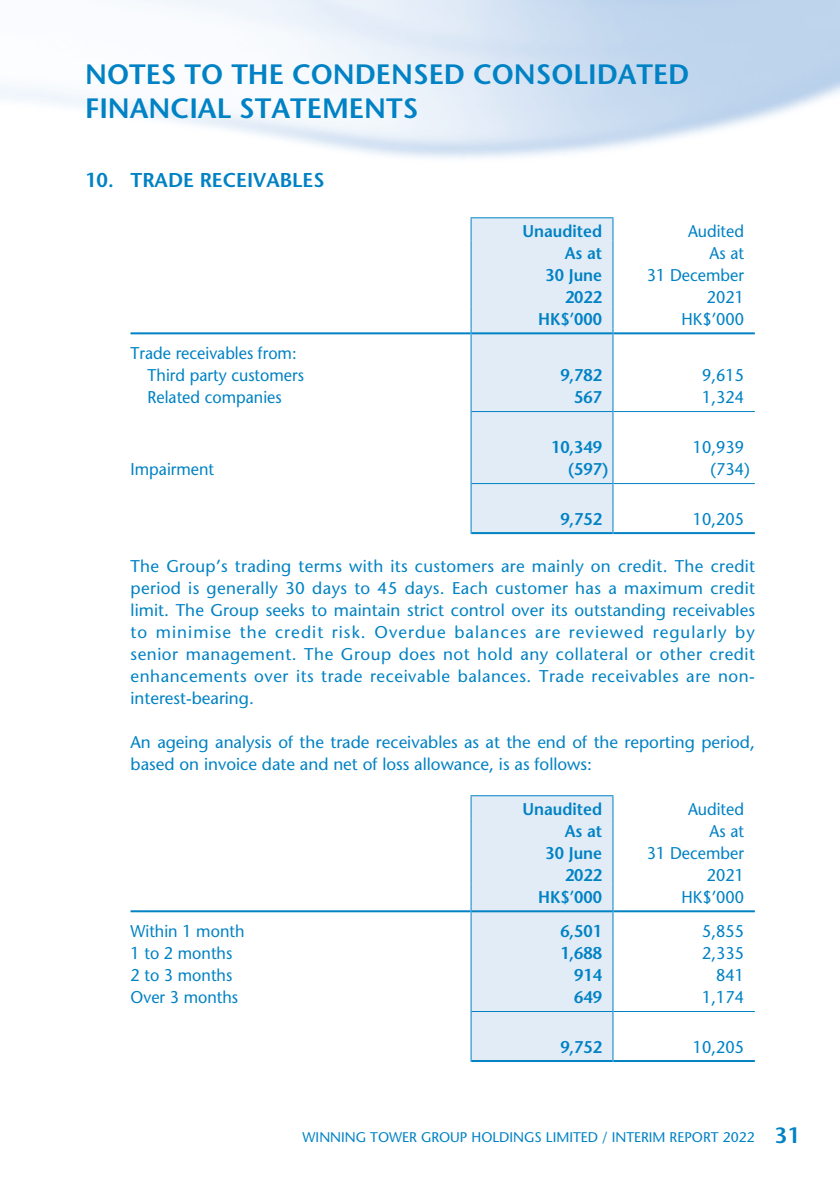
<style>
.page{position:relative;width:840px;height:1191px;background:#fff}
.page>*{position:absolute;margin:0;border:0;box-sizing:border-box;transform-origin:0 0}
.t1{font:600 28px/34px "Stone Sans Std";color:#0082c4}
.t2{font:600 20px "Stone Sans Std";color:#0082c4}
.t3{font:500 17px/22px "Stone Sans Std";color:#0082c4;text-align:justify}
.t4{font:500 17px/22px "Stone Sans Std";color:#0082c4;text-align:right;scale:.95 1}
.t5{font:600 17px/22px "Stone Sans Std";color:#0082c4;text-align:right;scale:.95 1}
.t6{font:500 14px "Stone Sans Std";color:#0082c4}
.s1{font-weight:600;font-size:22px}
</style>
<div class="page">
<img style="left:0;top:0;width:839px;height:1062px">
<div style="left:471px;top:218px;width:141px;height:314px;background:#e2ecf7"></div>
<svg style="left:470px;top:218px;width:1px;height:22px"></svg>
<hr style="left:470px;top:217px;width:143px;height:1px;background:#0082c4">
<svg style="left:612px;top:218px;width:1px;height:22px"></svg>
<hr style="left:470px;top:240px;width:1px;height:66px;background:#0082c4">
<hr style="left:612px;top:240px;width:1px;height:66px;background:#0082c4">
<svg style="left:470px;top:306px;width:1px;height:228px"></svg>
<svg style="left:612px;top:306px;width:1px;height:228px"></svg>
<hr style="left:130px;top:332px;width:340px;height:2px;background:#0082c4">
<hr style="left:471px;top:332px;width:141px;height:2px;background:#0082c4">
<hr style="left:613px;top:332px;width:141px;height:2px;background:#0082c4">
<hr style="left:471px;top:411px;width:141px;height:1px;background:#0082c4">
<hr style="left:613px;top:411px;width:141px;height:1px;background:#0082c4">
<hr style="left:471px;top:483px;width:141px;height:1px;background:#0082c4">
<hr style="left:613px;top:483px;width:141px;height:1px;background:#0082c4">
<hr style="left:471px;top:532px;width:141px;height:2px;background:#0082c4">
<hr style="left:613px;top:532px;width:141px;height:2px;background:#0082c4">
<div style="left:470px;top:795px;width:143px;height:267px;background:#e2ecf7"></div>
<hr style="left:130px;top:910px;width:340px;height:2px;background:#0082c4">
<hr style="left:471px;top:910px;width:141px;height:2px;background:#0082c4">
<hr style="left:613px;top:910px;width:141px;height:2px;background:#0082c4">
<hr style="left:471px;top:1011px;width:141px;height:1px;background:#0082c4">
<hr style="left:613px;top:1011px;width:141px;height:1px;background:#0082c4">
<hr style="left:471px;top:1060px;width:141px;height:2px;background:#0082c4">
<hr style="left:613px;top:1060px;width:141px;height:2px;background:#0082c4">
<h1 class="t1" style="left:85px;top:57px;width:605px">NOTES TO THE CONDENSED CONSOLIDATED<br>FINANCIAL STATEMENTS</h1>
<p class="t2" style="left:85px;top:168px;width:241px">10. TRADE RECEIVABLES</p>
<p class="t4" style="left:147px;top:342px;width:166px;text-align:left;text-indent:-17px">Trade receivables from:<br>Third party customers</p>
<p class="t5" style="left:522px;top:220px;width:85px">Unaudited</p>
<p class="t4" style="left:687px;top:220px;width:60px">Audited</p>
<p class="t5" style="left:545px;top:242px;width:61px">As at<br>30 June<br>2022</p>
<p class="t4" style="left:646px;top:242px;width:104px">As at<br>31 December<br>2021</p>
<p class="t5" style="left:537px;top:308px;width:69px">HK$’000</p>
<p class="t4" style="left:681px;top:308px;width:67px">HK$’000</p>
<p class="t5" style="left:560px;top:364px;width:45px">9,782</p>
<p class="t4" style="left:701px;top:364px;width:45px">9,615</p>
<p class="t4" style="left:147px;top:386px;width:143px">Related companies</p>
<p class="t5" style="left:574px;top:386px;width:31px">567</p>
<p class="t4" style="left:701px;top:386px;width:45px">1,324</p>
<p class="t5" style="left:550px;top:436px;width:55px">10,349</p>
<p class="t4" style="left:692px;top:436px;width:55px">10,939</p>
<p class="t4" style="left:130px;top:458px;width:89px">Impairment</p>
<p class="t5" style="left:567px;top:458px;width:45px">(597)</p>
<p class="t4" style="left:710px;top:458px;width:43px">(734)</p>
<p class="t5" style="left:560px;top:508px;width:45px">9,752</p>
<p class="t4" style="left:692px;top:508px;width:55px">10,205</p>
<p class="t3" style="left:130px;top:555px;width:625px">The Group’s trading terms with its customers are mainly on credit. The credit period is generally 30 days to 45 days. Each customer has a maximum credit limit. The Group seeks to maintain strict control over its outstanding receivables to minimise the credit risk. Overdue balances are reviewed regularly by senior management. The Group does not hold any collateral or other credit enhancements over its trade receivable balances. Trade receivables are non&shy;interest-bearing.</p>
<p class="t3" style="left:130px;top:731px;width:625px">An ageing analysis of the trade receivables as at the end of the reporting period, based on invoice date and net of loss allowance, is as follows:</p>
<p class="t5" style="left:522px;top:798px;width:85px">Unaudited</p>
<p class="t4" style="left:687px;top:798px;width:60px">Audited</p>
<p class="t5" style="left:545px;top:820px;width:61px">As at<br>30 June<br>2022</p>
<p class="t4" style="left:646px;top:820px;width:104px">As at<br>31 December<br>2021</p>
<p class="t5" style="left:537px;top:886px;width:69px">HK$’000</p>
<p class="t4" style="left:681px;top:886px;width:67px">HK$’000</p>
<p class="t4" style="left:130px;top:920px;width:121px">Within 1 month</p>
<p class="t5" style="left:560px;top:920px;width:45px">6,501</p>
<p class="t4" style="left:701px;top:920px;width:45px">5,855</p>
<p class="t4" style="left:130px;top:942px;width:109px">1 to 2 months</p>
<p class="t5" style="left:560px;top:942px;width:45px">1,688</p>
<p class="t4" style="left:701px;top:942px;width:45px">2,335</p>
<p class="t4" style="left:130px;top:964px;width:109px">2 to 3 months</p>
<p class="t5" style="left:574px;top:964px;width:31px">914</p>
<p class="t4" style="left:715px;top:964px;width:31px">841</p>
<p class="t4" style="left:130px;top:986px;width:115px">Over 3 months</p>
<p class="t5" style="left:574px;top:986px;width:31px">649</p>
<p class="t4" style="left:701px;top:986px;width:45px">1,174</p>
<p class="t5" style="left:560px;top:1036px;width:45px">9,752</p>
<p class="t4" style="left:692px;top:1036px;width:55px">10,205</p>
<p class="t6" style="left:302px;top:1128px;width:498px">WINNING TOWER GROUP HOLDINGS LIMITED / INTERIM REPORT 2022 <span class="s1">31</span></p>
</div>
